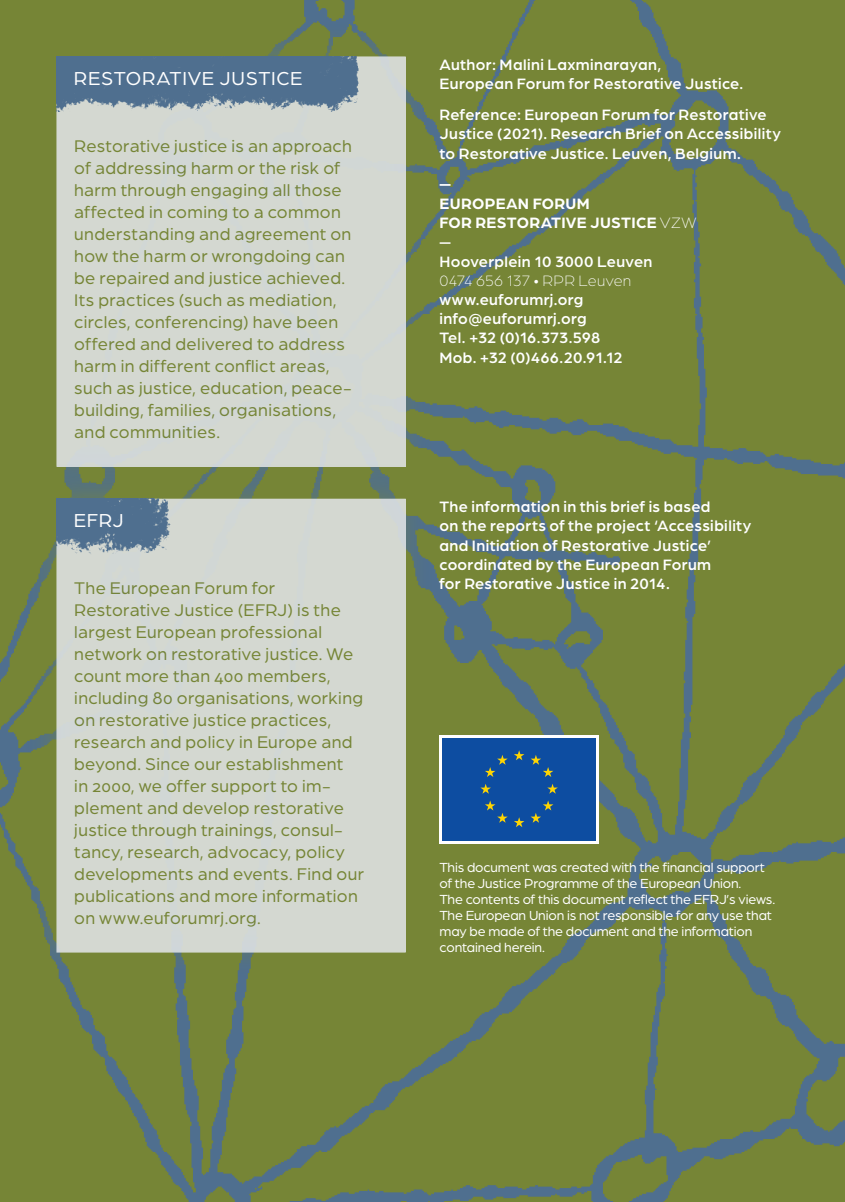
<style>
.page{position:relative;width:845px;height:1202px;background:#fff}
.page>*{position:absolute;margin:0;border:0;box-sizing:border-box;transform-origin:0 0}
.t1{font:22px "Minion Pro";letter-spacing:.06em;color:#fff}
.leading{font:20px "Arboria";letter-spacing:.035em;color:#fff}
.t2{font:18px/22px "Arboria";letter-spacing:.02em;color:#768536}
.t3{font:500 16px/19.2px "Arboria";letter-spacing:.02em;color:#fff}
.t4{font:700 16px/19.2px "Arboria";letter-spacing:.02em;color:#fff}
.t5{font:300 16px "Arboria";letter-spacing:.01em;color:#fff}
.t6{font:500 16px "Arboria";letter-spacing:-.005em;color:#fff}
.t7{font:14px/16px "Arboria";letter-spacing:-.01em;color:#fff}
.s1{font-weight:300}
</style>
<div class="page">
<img style="left:0;top:0;width:845px;height:1202px">
<div style="left:439px;top:735px;width:160px;height:108px;background:#fff"></div>
<div style="left:442px;top:738px;width:154px;height:102px;background:#0d4da1"></div>
<svg style="left:514px;top:750px;width:10px;height:10px"></svg>
<svg style="left:485px;top:755px;width:23px;height:22px"></svg>
<svg style="left:480px;top:784px;width:11px;height:10px"></svg>
<svg style="left:485px;top:800px;width:23px;height:23px"></svg>
<svg style="left:514px;top:817px;width:10px;height:10px"></svg>
<svg style="left:530px;top:800px;width:23px;height:23px"></svg>
<svg style="left:547px;top:784px;width:11px;height:10px"></svg>
<svg style="left:530px;top:755px;width:23px;height:22px"></svg>
<div style="left:21px;top:20px;width:413px;height:474px;background:#768536"></div>
<div style="left:57px;top:57px;width:348px;height:409px;background:#d4d8d1"></div>
<img style="left:57px;top:57px;width:302px;height:55px">
<div style="left:21px;top:463px;width:413px;height:517px;background:#768536;opacity:.75"></div>
<div style="left:57px;top:499px;width:348px;height:453px;background:#d4d8d1"></div>
<img style="left:57px;top:499px;width:114px;height:55px">
<p class="leading" style="left:74px;top:65px;width:230px">RESTORATIVE JUSTICE</p>
<p class="t1" style="left:74px;top:68px;width:254px">RESTORATIVE JUSTICE</p>
<p class="t2" style="left:74px;top:134px;width:279px">Restorative justice is an approach of addressing harm or the risk of harm through engaging all those affected in coming to a common understanding and agreement on how the harm or wrongdoing can be repaired and justice achieved.<br>Its practices (such as mediation, circles, conferencing) have been offered and delivered to address harm in different conflict areas, such as justice, education, peace&shy;building, families, organisations, and communities.</p>
<p class="leading" style="left:74px;top:507px;width:51px">EFRJ</p>
<p class="t1" style="left:74px;top:511px;width:50px">EFRJ</p>
<p class="t2" style="left:74px;top:576px;width:291px">The European Forum for<br>Restorative Justice (EFRJ) is the largest European professional network on restorative justice. We count more than 400 members, including 80 organisations, working on restorative justice practices, research and policy in Europe and beyond. Since our establishment<br>in 2000, we offer support to im&shy;plement and develop restorative justice through trainings, consul&shy;tancy, research, advocacy, policy developments and events. Find our publications and more information on www.euforumrj.org.</p>
<p class="t3" style="left:439px;top:54px;width:305px">Author: Malini Laxminarayan,<br>European Forum for Restorative Justice.</p>
<p class="t3" style="left:439px;top:104px;width:343px">Reference: European Forum for Restorative<br>Justice (2021). Research Brief on Accessibility to Restorative Justice. Leuven, Belgium.</p>
<p class="t4" style="left:439px;top:174px;width:13px">—</p>
<p class="t4" style="left:439px;top:193px;width:258px">EUROPEAN FORUM<br>FOR RESTORATIVE JUSTICE <span class="s1">VZW</span></p>
<p class="t3" style="left:439px;top:232px;width:13px">—</p>
<p class="t3" style="left:439px;top:251px;width:214px">Hooverplein 10 3000 Leuven</p>
<p class="t5" style="left:439px;top:271px;width:193px">0474 656 137 • RPR Leuven</p>
<p class="t3" style="left:439px;top:289px;width:145px">www.euforumrj.org</p>
<p class="t3" style="left:439px;top:308px;width:149px">info@euforumrj.org</p>
<p class="t6" style="left:439px;top:327px;width:162px">Tel. +32 (0)16.373.598</p>
<p class="t3" style="left:439px;top:347px;width:185px">Mob. +32 (0)466.20.91.12</p>
<p class="t3" style="left:439px;top:496px;width:313px">The information in this brief is based<br>on the reports of the project ‘Accessibility and Initiation of Restorative Justice’ coordinated by the European Forum<br>for Restorative Justice in 2014.</p>
<p class="t7" style="left:439px;top:859px;width:337px">This document was created with the financial support of the Justice Programme of the European Union.<br>The contents of this document reflect the EFRJ’s views.<br>The European Union is not responsible for any use that may be made of the document and the information contained herein.</p>
</div>
